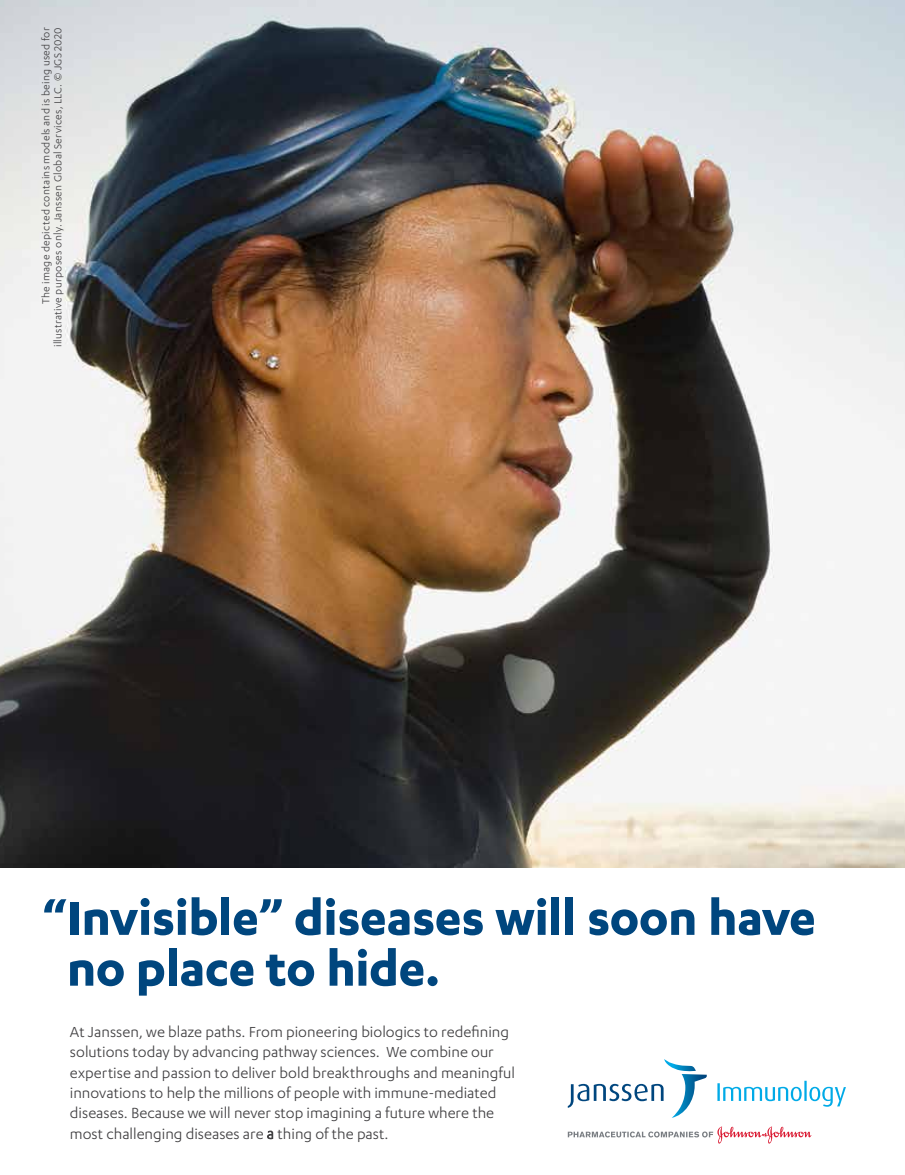
<style>
.page{position:relative;width:905px;height:1175px;background:#fff}
.page>*{position:absolute;margin:0;border:0;box-sizing:border-box;transform-origin:0 0}
.t1{font:700 55.35px "Karbon";letter-spacing:-.01em;color:#00467e}
.t2{font:16.95px/20.2px "Karbon";color:#414042}
.t3{font:11.85px/11.9px "Karbon";letter-spacing:.025em;color:#414042;text-align:right}
.s1{font-weight:300}
</style>
<div class="page">
<img style="left:0;top:0;width:904px;height:867px">
<svg style="left:567px;top:1126px;width:244px;height:17px"></svg>
<svg style="left:717px;top:1080px;width:128px;height:26px"></svg>
<svg style="left:567px;top:1059px;width:139px;height:58px"></svg>
<p class="t3" style="left:40px;top:347px;width:321px;rotate:-90deg">The image depicted contains models and is being used for illustrative purposes only. Janssen Global Services, LLC. © JGS 2020</p>
<h1 class="t1" style="left:42px;top:886px;width:775px">“Invisible” diseases will soon have</h1>
<h1 class="t1" style="left:67px;top:937px;width:375px">no place to hide.</h1>
<p class="t2" style="left:70px;top:1021px;width:446px">At Janssen, we blaze paths. From pioneering biologics to redefining solutions today by advancing pathway sciences. We combine our expertise and passion to deliver bold breakthroughs and meaningful innovations to help the millions of people with immune-mediated diseases. Because we will never stop imagining a future where the most challenging diseases are <span class="s1">a</span> thing of the past.</p>
</div>
